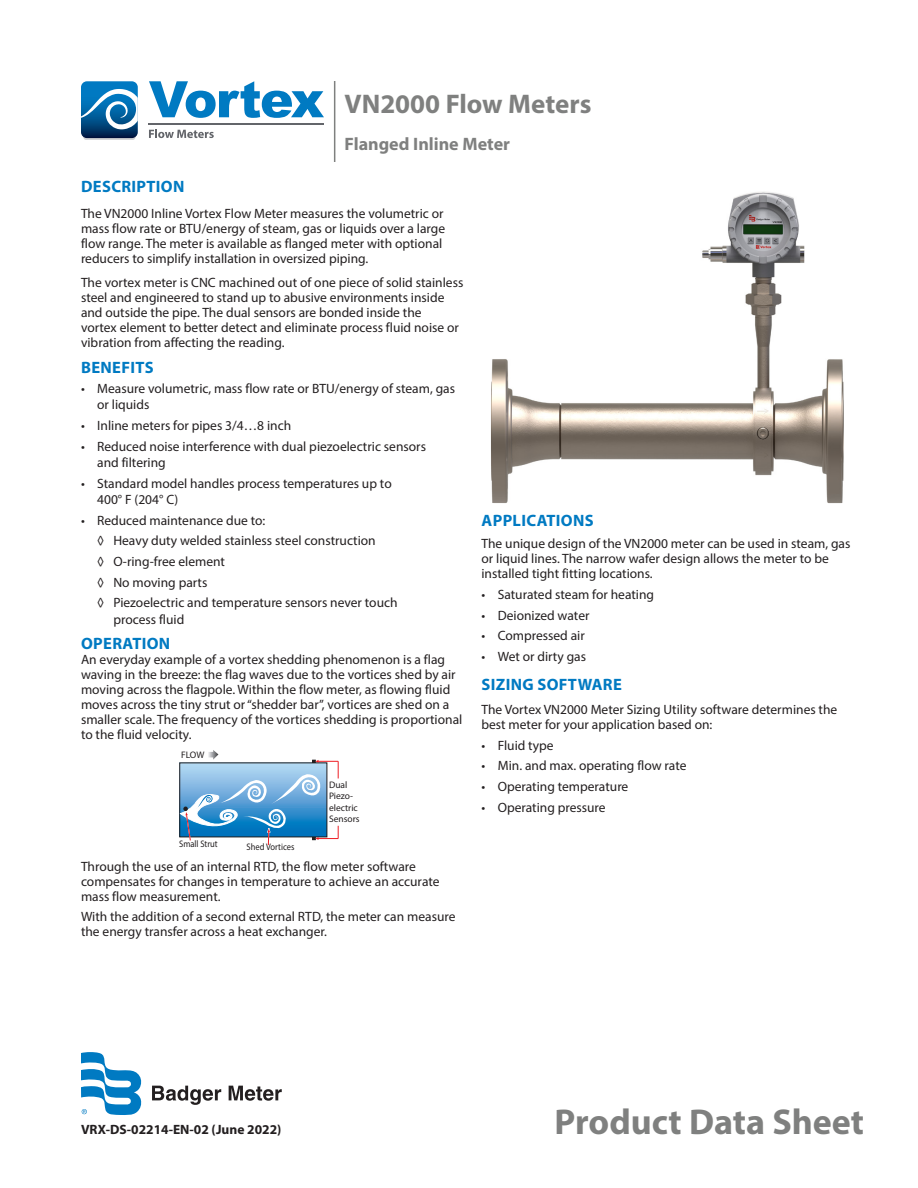
<style>
.page{position:relative;width:918px;height:1188px;background:#fff}
.page>*{position:absolute;margin:0;border:0;box-sizing:border-box;transform-origin:0 0}
.t1{font:700 36px "Myriad Pro";color:#7f807f}
.t2{font:700 27px "Myriad Pro";color:#7f807f}
.t3{font:700 18px "Myriad Pro";color:#7f807f}
.Heading_1{font:700 16.5px "Myriad Pro";letter-spacing:.02em;color:#007ac2}
.Body{font:13.5px/15px "Myriad Pro";color:#231f20}
.t4{font:700 13.5px "Myriad Pro";color:#231f20}
.t5{font:9.45px/11.4px "Myriad Pro";color:#231f20}
.t6{font:9.45px "Myriad Pro";color:#231f20;scale:.9 1}
</style>
<div class="page">
<img style="left:491px;top:192px;width:353px;height:311px">
<hr style="left:334px;top:81px;width:1px;height:81px;background:#7f807f">
<svg style="left:83px;top:134px;width:52px;height:6px"></svg>
<svg style="left:149px;top:129px;width:65px;height:9px"></svg>
<hr style="left:149px;top:123px;width:175px;height:2px;background:#63656a">
<svg style="left:81px;top:81px;width:57px;height:57px;background:#337cae"></svg>
<svg style="left:149px;top:81px;width:175px;height:37px"></svg>
<svg style="left:152px;top:1086px;width:69px;height:19px"></svg>
<svg style="left:229px;top:1086px;width:53px;height:15px"></svg>
<svg style="left:81px;top:1052px;width:61px;height:63px"></svg>
<svg style="left:180px;top:750px;width:159px;height:95px"></svg>
<h2 class="t2" style="left:345px;top:86px;width:248px">VN2000 Flow Meters</h2>
<h3 class="t3" style="left:345px;top:132px;width:167px">Flanged Inline Meter</h3>
<p class="Heading_1" style="left:81px;top:175px;width:105px">DESCRIPTION</p>
<p class="Body" style="left:81px;top:206px;width:366px">The VN2000 Inline Vortex Flow Meter measures the volumetric or mass flow rate or BTU/energy of steam, gas or liquids over a large flow range. The meter is available as flanged meter with optional reducers to simplify installation in oversized piping.</p>
<p class="Body" style="left:81px;top:275px;width:384px">The vortex meter is CNC machined out of one piece of solid stainless steel and engineered to stand up to abusive environments inside and outside the pipe. The dual sensors are bonded inside the<br>vortex element to better detect and eliminate process fluid noise or vibration from affecting the reading.</p>
<p class="Heading_1" style="left:81px;top:356px;width:74px">BENEFITS</p>
<p class="Body" style="left:97px;top:380px;width:359px;line-height:16.2px;text-indent:-16px">• Measure volumetric, mass flow rate or BTU/energy of steam, gas or liquids</p>
<p class="Body" style="left:81px;top:418px;width:212px">• Inline meters for pipes 3/4…8 inch</p>
<p class="Body" style="left:97px;top:438px;width:330px;line-height:16.2px;text-indent:-16px">• Reduced noise interference with dual piezoelectric sensors and filtering</p>
<p class="Body" style="left:97px;top:475px;width:296px;line-height:16.2px;text-indent:-16px">• Standard model handles process temperatures up to<br>400° F (204° C)</p>
<p class="Body" style="left:81px;top:512px;width:186px">• Reduced maintenance due to:</p>
<p class="Body" style="left:97px;top:533px;width:280px">◊ Heavy duty welded stainless steel construction</p>
<p class="Body" style="left:97px;top:554px;width:129px">◊ O-ring-free element</p>
<p class="Body" style="left:97px;top:574px;width:112px">◊ No moving parts</p>
<p class="Body" style="left:113px;top:595px;width:286px;line-height:16.2px;text-indent:-16px">◊ Piezoelectric and temperature sensors never touch process fluid</p>
<p class="Heading_1" style="left:81px;top:633px;width:91px">OPERATION</p>
<p class="Body" style="left:81px;top:652px;width:383px">An everyday example of a vortex shedding phenomenon is a flag waving in the breeze: the flag waves due to the vortices shed by air moving across the flagpole. Within the flow meter, as flowing fluid moves across the tiny strut or “shedder bar”, vortices are shed on a smaller scale. The frequency of the vortices shedding is proportional to the fluid velocity.</p>
<p class="t5" style="left:181px;top:749px;width:25px">FLOW</p>
<p class="t5" style="left:329px;top:779px;width:32px">Dual<br>Piezo&shy;electric<br>Sensors</p>
<p class="Body" style="left:81px;top:859px;width:360px">Through the use of an internal RTD, the flow meter software compensates for changes in temperature to achieve an accurate mass flow measurement.</p>
<p class="Body" style="left:81px;top:909px;width:376px">With the addition of a second external RTD, the meter can measure the energy transfer across a heat exchanger.</p>
<p class="t6" style="left:179px;top:838px;width:44px">Small Strut</p>
<p class="t6" style="left:247px;top:841px;width:55px">Shed Vortices</p>
<p class="Heading_1" style="left:482px;top:510px;width:114px">APPLICATIONS</p>
<p class="Body" style="left:482px;top:536px;width:371px">The unique design of the VN2000 meter can be used in steam, gas or liquid lines. The narrow wafer design allows the meter to be installed tight fitting locations.</p>
<p class="Body" style="left:482px;top:587px;width:174px">• Saturated steam for heating</p>
<p class="Body" style="left:482px;top:607px;width:110px">• Deionized water</p>
<p class="Body" style="left:482px;top:628px;width:105px">• Compressed air</p>
<p class="Body" style="left:482px;top:649px;width:106px">• Wet or dirty gas</p>
<p class="Heading_1" style="left:482px;top:674px;width:142px">SIZING SOFTWARE</p>
<p class="Body" style="left:482px;top:702px;width:357px">The Vortex VN2000 Meter Sizing Utility software determines the best meter for your application based on:</p>
<p class="Body" style="left:482px;top:738px;width:74px">• Fluid type</p>
<p class="Body" style="left:482px;top:758px;width:207px">• Min. and max. operating flow rate</p>
<p class="Body" style="left:482px;top:779px;width:148px">• Operating temperature</p>
<p class="Body" style="left:482px;top:800px;width:126px">• Operating pressure</p>
<p class="t4" style="left:81px;top:1121px;width:202px">VRX-DS-02214-EN-02 (June 2022)</p>
<h1 class="t1" style="left:555px;top:1098px;width:311px">Product Data Sheet</h1>
</div>
